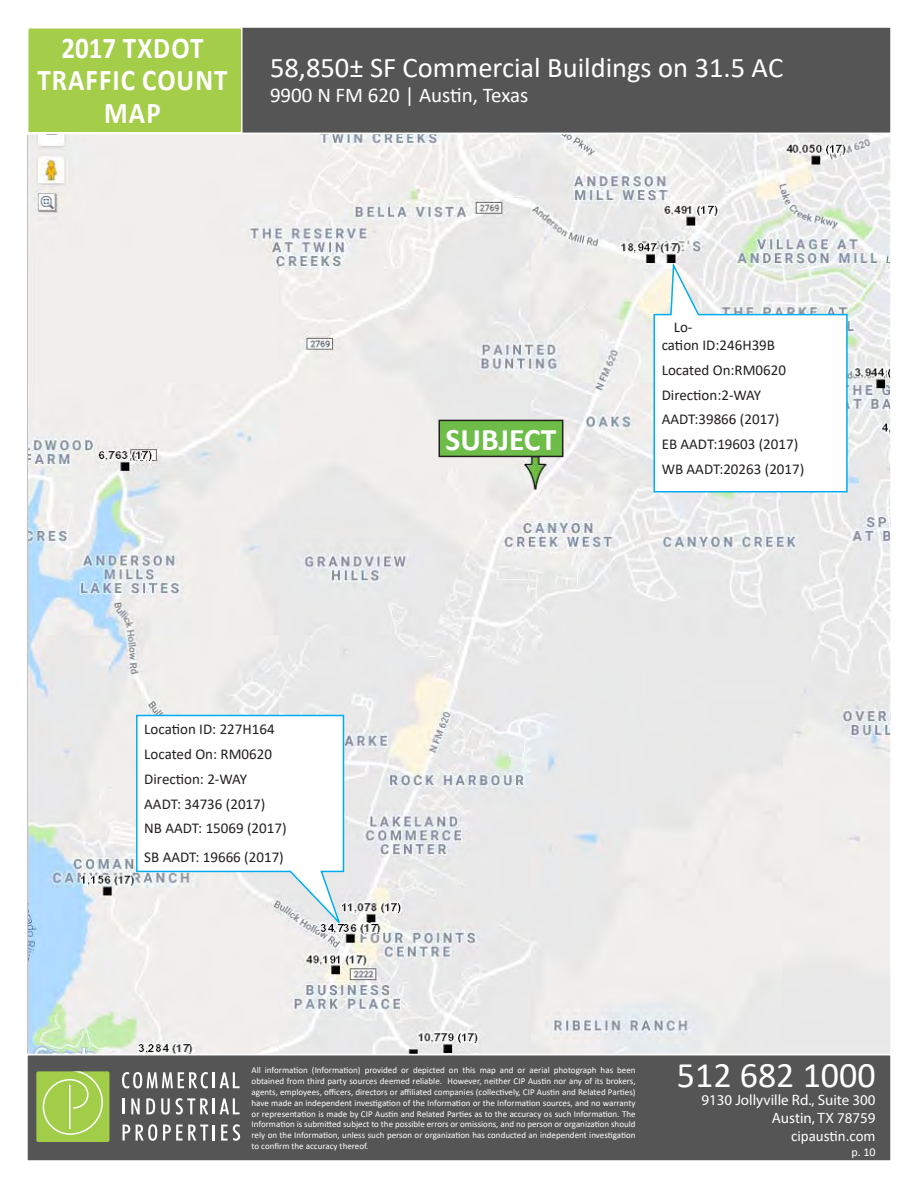
<style>
.page{position:relative;width:918px;height:1188px;background:#fff}
.page>*{position:absolute;margin:0;border:0;box-sizing:border-box;transform-origin:0 0}
.t1{font:36px "Calibri";color:#fff}
.t2{font:700 31.5px "Calibri";color:#fff}
.t3{font:700 30.3px/32.4px "Calibri";letter-spacing:.04em;color:#fff;text-align:center;scale:.89 1}
.t4{font:700 30.3px "Calibri";letter-spacing:.015em;color:#fff;scale:.89 1}
.t5{font:28.5px "Calibri";color:#fff}
.t6{font:21px "Calibri";color:#fff}
.t7{font:15px/18px "Calibri";color:#231f20}
.t8{font:15px/18px "Myriad Pro";color:#fff;text-align:right}
.t9{font:15px "Calibri";color:#fff}
.t10{font:12px "Calibri";color:#fff}
.t11{font:9px/10.8px "Calibri";color:#fff;text-align:justify}
</style>
<div class="page">
<div style="left:243px;top:27px;width:648px;height:106px;background:#555"></div>
<div style="left:28px;top:27px;width:215px;height:106px;background:#a4cd49"></div>
<div style="left:27px;top:1055px;width:864px;height:106px;background:#555"></div>
<svg style="left:122px;top:1072px;width:118px;height:16px"></svg>
<svg style="left:123px;top:1098px;width:2px;height:16px"></svg>
<svg style="left:131px;top:1098px;width:9px;height:16px"></svg>
<svg style="left:146px;top:1098px;width:9px;height:16px"></svg>
<svg style="left:161px;top:1098px;width:9px;height:17px"></svg>
<svg style="left:176px;top:1098px;width:64px;height:17px"></svg>
<svg style="left:123px;top:1125px;width:7px;height:16px"></svg>
<svg style="left:136px;top:1124px;width:21px;height:17px"></svg>
<svg style="left:163px;top:1125px;width:52px;height:16px"></svg>
<svg style="left:221px;top:1124px;width:19px;height:17px"></svg>
<div style="left:36px;top:1071px;width:73px;height:71px;background:#a1cd48;border-radius:2px"></div>
<svg style="left:43px;top:1071px;width:60px;height:64px"></svg>
<img style="left:29px;top:136px;width:860px;height:916px">
<svg style="left:653px;top:260px;width:195px;height:233px"></svg>
<svg style="left:135px;top:714px;width:210px;height:215px"></svg>
<div style="left:439px;top:420px;width:124px;height:36px;background:#6ebd48"></div>
<div style="left:439px;top:420px;width:124px;height:37px;border:2px solid #231f20"></div>
<p class="t4" style="left:62px;top:26px;width:161px">2017 TXDOT</p>
<p class="t3" style="left:38px;top:64px;width:215px">TRAFFIC COUNT<br>MAP</p>
<h3 class="t5" style="left:270px;top:48px;width:515px">58,850± SF Commercial Buildings on 31.5 AC</h3>
<h3 class="t6" style="left:270px;top:80px;width:260px">9900 N FM 620 | Austin, Texas</h3>
<p class="t2" style="left:446px;top:418px;width:112px">SUBJECT</p>
<p class="t7" style="left:662px;top:318px;width:115px;text-indent:12px">Lo-<br>cation ID:246H39B</p>
<p class="t7" style="left:662px;top:361px;width:126px">Located On:RM0620</p>
<p class="t7" style="left:662px;top:385px;width:101px">Direction:2-WAY</p>
<p class="t7" style="left:662px;top:410px;width:119px">AADT:39866 (2017)</p>
<p class="t7" style="left:662px;top:435px;width:138px">EB AADT:19603 (2017)</p>
<p class="t7" style="left:662px;top:460px;width:144px">WB AADT:20263 (2017)</p>
<p class="t7" style="left:144px;top:720px;width:132px">Location ID: 227H164</p>
<p class="t7" style="left:144px;top:745px;width:129px">Located On: RM0620</p>
<p class="t7" style="left:144px;top:769px;width:104px">Direction: 2-WAY</p>
<p class="t7" style="left:144px;top:794px;width:123px">AADT: 34736 (2017)</p>
<p class="t7" style="left:144px;top:819px;width:144px">NB AADT: 15069 (2017)</p>
<p class="t7" style="left:144px;top:847px;width:141px">SB AADT: 19666 (2017)</p>
<p class="t11" style="left:252px;top:1065px;width:386px">All information (Information) provided or depicted on this map and or aerial photograph has been obtained from third party sources deemed reliable. However, neither CIP Austin nor any of its brokers, agents, employees, officers, directors or affiliated companies (collectively, CIP Austin and Related Parties) have made an independent investigation of the Information or the Information sources, and no warranty or representation is made by CIP Austin and Related Parties as to the accuracy os such Information. The Information is submitted subject to the possible errors or omissions, and no person or organization should rely on the Information, unless such person or organization has conducted an independent investigation to confirm the accuracy thereof.</p>
<h1 class="t1" style="left:677px;top:1050px;width:200px">512 682 1000</h1>
<h3 class="t8" style="left:701px;top:1091px;width:176px">9130 Jollyville Rd., Suite 300<br>Austin, TX 78759</h3>
<h3 class="t9" style="left:791px;top:1126px;width:86px">cipaustin.com</h3>
<h3 class="t10" style="left:851px;top:1143px;width:26px">p. 10</h3>
</div>
